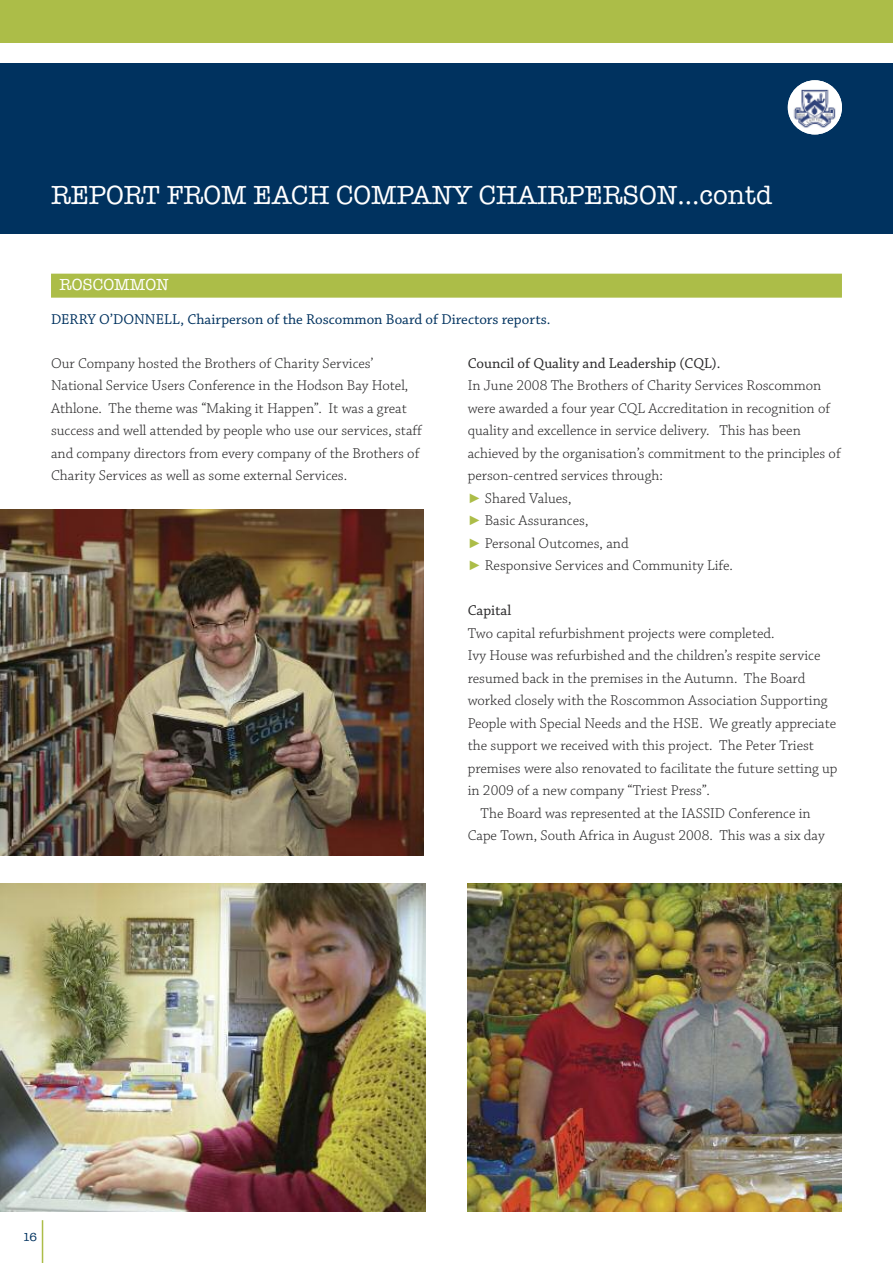
<style>
.page{position:relative;width:893px;height:1263px;background:#fff}
.page>*{position:absolute;margin:0;border:0;box-sizing:border-box;transform-origin:0 0}
.t1{font:27px "American Typewriter";color:#fff}
.t2{font:16.5px "American Typewriter";color:#fff}
.t3{font:300 15px/22.5px "Chaparral Pro";color:#272627}
.t4{font:15px "Chaparral Pro";color:#00325f}
.t5{font:15px "Chaparral Pro";color:#272627}
.t6{font:12px "American Typewriter";color:#00325f}
.s1{font-family:"Pi Ninety Nine";font-weight:400;font-size:13.5px;color:#acbd48}
</style>
<div class="page">
<div style="left:0;top:0;width:893px;height:43px;background:#acbd48"></div>
<hr style="left:42px;top:1220px;width:1px;height:43px;background:#acbd48">
<div style="left:0;top:64px;width:892px;height:170px;background:#00325f"></div>
<img style="left:788px;top:80px;width:54px;height:54px;border-radius:50%">
<div style="left:51px;top:274px;width:791px;height:24px;background:#acbd48"></div>
<img style="left:0;top:509px;width:423px;height:346px">
<img style="left:0;top:883px;width:425px;height:329px">
<img style="left:468px;top:883px;width:374px;height:329px">
<h1 class="t1" style="left:51px;top:179px;width:723px">REPORT FROM EACH COMPANY CHAIRPERSON...contd</h1>
<p class="t2" style="left:60px;top:275px;width:111px">ROSCOMMON</p>
<p class="t4" style="left:51px;top:314px;width:501px">DERRY O’DONNELL, Chairperson of the Roscommon Board of Directors reports.</p>
<p class="t3" style="left:51px;top:353px;width:373px">Our Company hosted the Brothers of Charity Services’ National Service Users Conference in the Hodson Bay Hotel, Athlone. The theme was “Making it Happen”. It was a great success and well attended by people who use our services, staff and company directors from every company of the Brothers of Charity Services as well as some external Services.</p>
<p class="t5" style="left:468px;top:357px;width:254px">Council of Quality and Leadership (CQL).</p>
<p class="t3" style="left:468px;top:375px;width:375px">In June 2008 The Brothers of Charity Services Roscommon were awarded a four year CQL Accreditation in recognition of quality and excellence in service delivery. This has been achieved by the organisation’s commitment to the principles of person-centred services through:</p>
<p class="t3" style="left:468px;top:488px;width:105px"><span class="s1">-</span> Shared Values,</p>
<p class="t3" style="left:468px;top:510px;width:122px"><span class="s1">-</span> Basic Assurances,</p>
<p class="t3" style="left:468px;top:533px;width:162px"><span class="s1">-</span> Personal Outcomes, and</p>
<p class="t3" style="left:468px;top:555px;width:267px"><span class="s1">-</span> Responsive Services and Community Life.</p>
<p class="t5" style="left:468px;top:605px;width:45px">Capital</p>
<p class="t3" style="left:468px;top:623px;width:308px">Two capital refurbishment projects were completed.</p>
<p class="t3" style="left:468px;top:645px;width:354px">Ivy House was refurbished and the children’s respite service</p>
<p class="t3" style="left:468px;top:668px;width:339px">resumed back in the premises in the Autumn. The Board</p>
<p class="t3" style="left:468px;top:690px;width:361px">worked closely with the Roscommon Association Supporting</p>
<p class="t3" style="left:468px;top:713px;width:370px">People with Special Needs and the HSE. We greatly appreciate</p>
<p class="t3" style="left:468px;top:735px;width:348px">the support we received with this project. The Peter Triest</p>
<p class="t3" style="left:468px;top:758px;width:371px">premises were also renovated to facilitate the future setting up</p>
<p class="t3" style="left:468px;top:780px;width:244px">in 2009 of a new company “Triest Press”.</p>
<p class="t3" style="left:480px;top:803px;width:332px">The Board was represented at the IASSID Conference in</p>
<p class="t3" style="left:468px;top:825px;width:359px">Cape Town, South Africa in August 2008. This was a six day</p>
<p class="t6" style="left:23px;top:1230px;width:16px">16</p>
</div>
